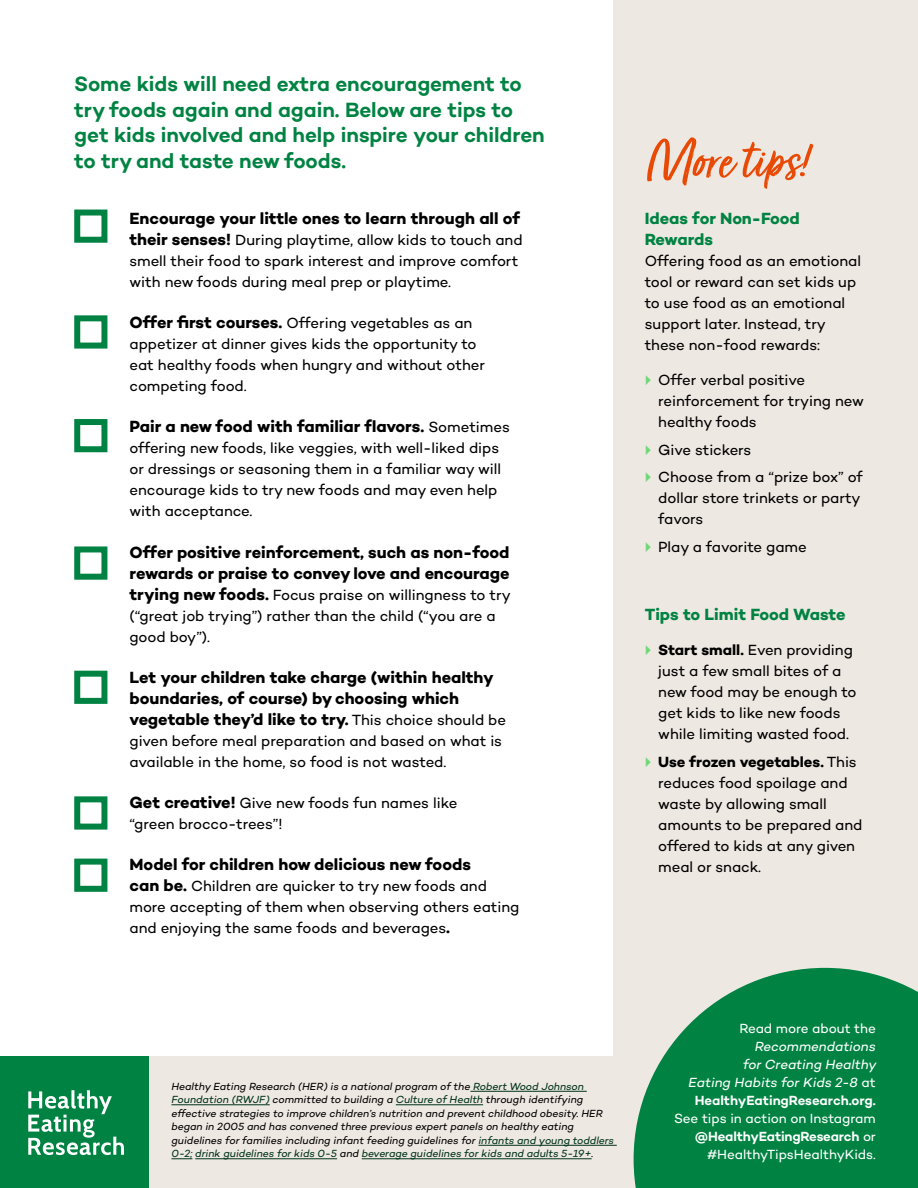
<style>
.page{position:relative;width:918px;height:1188px;background:#fff}
.page>*{position:absolute;margin:0;border:0;box-sizing:border-box;transform-origin:0 0}
.t1{font:61.5px "Turbinado Pro";color:#e84a05}
.t2{font:600 21px/25.5px "Campton";letter-spacing:-.005em;color:#008342}
.bullets_copy{font:700 16.5px/21px "Campton";letter-spacing:-.005em;color:#000}
.t3{font:700 16.5px/21px "Campton";letter-spacing:-.005em;color:#008342}
.bullets_copy-2{font:15px/21px "Campton";letter-spacing:-.005em;color:#000}
.body{font:15px/21px "Campton";letter-spacing:-.005em;color:#000}
.body-2{font:13.5px/18px "Campton";letter-spacing:-.005em;color:#fff;text-align:right}
.body-3{font:italic 10.5px/13.5px "Campton";letter-spacing:-.005em;color:#000}
.s1{font-weight:700;font-size:16.5px}
.s2{font-weight:400;font-size:15px}
.s3{font-weight:700}
.s4{color:#00331a}
.s5{font-style:italic}
.s6{font-weight:600}
</style>
<div class="page">
<div style="left:614px;top:0;width:304px;height:1058px;background:#eee8e2"></div>
<div style="left:74px;top:210px;width:33px;height:33px;border:6px solid #008342"></div>
<div style="left:74px;top:315px;width:33px;height:34px;border:6px solid #008342"></div>
<div style="left:74px;top:419px;width:33px;height:33px;border:6px solid #008342"></div>
<div style="left:74px;top:546px;width:33px;height:34px;border:6px solid #008342"></div>
<div style="left:74px;top:671px;width:33px;height:33px;border:6px solid #008342"></div>
<div style="left:74px;top:796px;width:33px;height:34px;border:6px solid #008342"></div>
<div style="left:74px;top:859px;width:33px;height:33px;border:6px solid #008342"></div>
<div style="left:148px;top:1056px;width:770px;height:132px;background:#eee8e2"></div>
<hr style="left:470px;top:1091px;width:117px;height:1px;background:#00331a">
<hr style="left:171px;top:1104px;width:99px;height:1px;background:#00331a">
<hr style="left:396px;top:1104px;width:87px;height:1px;background:#00331a">
<hr style="left:478px;top:1145px;width:139px;height:1px;background:#00331a">
<svg style="left:171px;top:1158px;width:21px;height:1px"></svg>
<hr style="left:195px;top:1158px;width:142px;height:1px;background:#00331a">
<hr style="left:362px;top:1158px;width:230px;height:1px;background:#00331a">
<div style="left:0;top:1056px;width:148px;height:132px;background:#008342"></div>
<svg style="left:28px;top:1090px;width:96px;height:65px"></svg>
<svg style="left:634px;top:968px;width:284px;height:220px;fill:#008342"></svg>
<p class="t2" style="left:74px;top:71px;width:472px">Some kids will need extra encouragement to try foods again and again. Below are tips to get kids involved and help inspire your children to try and taste new foods.</p>
<p class="bullets_copy" style="left:130px;top:207px;width:392px">Encourage your little ones to learn through all of</p>
<p class="bullets_copy-2" style="left:130px;top:229px;width:395px"><span class="s1">their senses!</span> During playtime, allow kids to touch and smell their food to spark interest and improve comfort with new foods during meal prep or playtime.</p>
<p class="bullets_copy-2" style="left:130px;top:312px;width:357px"><span class="s1">Offer first courses.</span> Offering vegetables as an appetizer at dinner gives kids the opportunity to eat healthy foods when hungry and without other competing food.</p>
<p class="bullets_copy" style="left:130px;top:416px;width:382px">Pair a new food with familiar flavors. <span class="s2">Sometimes</span></p>
<p class="bullets_copy-2" style="left:130px;top:437px;width:373px">offering new foods, like veggies, with well-liked dips or dressings or seasoning them in a familiar way will encourage kids to try new foods and may even help with acceptance.</p>
<p class="bullets_copy" style="left:130px;top:541px;width:382px">Offer positive reinforcement, such as non-food rewards or praise to convey love and encourage</p>
<p class="bullets_copy-2" style="left:130px;top:584px;width:383px"><span class="s1">trying new foods.</span> Focus praise on willingness to try (“great job trying”) rather than the child (“you are a good boy”).</p>
<p class="bullets_copy" style="left:130px;top:666px;width:378px">Let your children take charge (within healthy boundaries, of course) by choosing which vegetable they’d like to try. <span class="s2">This choice should be</span></p>
<p class="bullets_copy-2" style="left:130px;top:730px;width:374px">given before meal preparation and based on what is available in the home, so food is not wasted.</p>
<p class="bullets_copy-2" style="left:130px;top:792px;width:329px"><span class="s1">Get creative!</span> Give new foods fun names like “green brocco-trees”!</p>
<p class="bullets_copy" style="left:130px;top:854px;width:343px">Model for children how delicious new foods</p>
<p class="bullets_copy-2" style="left:130px;top:875px;width:391px"><span class="s1">can be.</span> Children are quicker to try new foods and more accepting of them when observing others eating and enjoying the same foods and beverages<span class="s1">.</span></p>
<p class="t1" style="left:646px;top:128px;width:165px">More tips!</p>
<p class="t3" style="left:645px;top:208px;width:157px">Ideas for Non-Food<br>Rewards</p>
<p class="body" style="left:645px;top:250px;width:218px">Offering food as an emotional tool or reward can set kids up to use food as an emotional support later. Instead, try these non-food rewards:</p>
<p class="bullets_copy-2" style="left:658px;top:369px;width:207px">Offer verbal positive reinforcement for trying new healthy foods</p>
<p class="bullets_copy-2" style="left:658px;top:439px;width:95px">Give stickers</p>
<p class="bullets_copy-2" style="left:658px;top:466px;width:206px">Choose from a “prize box” of dollar store trinkets or party favors</p>
<p class="bullets_copy-2" style="left:658px;top:536px;width:150px">Play a favorite game</p>
<p class="t3" style="left:645px;top:604px;width:202px">Tips to Limit Food Waste</p>
<p class="bullets_copy-2" style="left:658px;top:639px;width:200px"><span class="s3">Start small.</span> Even providing just a few small bites of a new food may be enough to get kids to like new foods while limiting wasted food.</p>
<p class="bullets_copy-2" style="left:658px;top:751px;width:206px"><span class="s3">Use frozen vegetables.</span> This reduces food spoilage and waste by allowing small amounts to be prepared and offered to kids at any given meal or snack.</p>
<p class="body-3" style="left:171px;top:1079px;width:444px">Healthy Eating Research (HER) is a national program of the <span class="s4">Robert Wood Johnson Foundation (RWJF)</span> committed to building a <span class="s4">Culture of Health</span> through identifying effective strategies to improve children’s nutrition and prevent childhood obesity. HER began in 2005 and has convened three previous expert panels on healthy eating guidelines for families including infant feeding guidelines for <span class="s4">infants and young toddlers 0-2; drink guidelines for kids 0-5</span> and <span class="s4">beverage guidelines for kids and adults 5-19+</span>.</p>
<p class="body-2" style="left:674px;top:1019px;width:204px">Read more about the<br><span class="s5">Recommendations<br>for Creating Healthy<br>Eating Habits for Kids 2-8</span> at<br><span class="s6">HealthyEatingResearch.org.<br></span>See tips in action on Instagram <span class="s6">@HealthyEatingResearch</span> or #HealthyTipsHealthyKids.</p>
</div>
